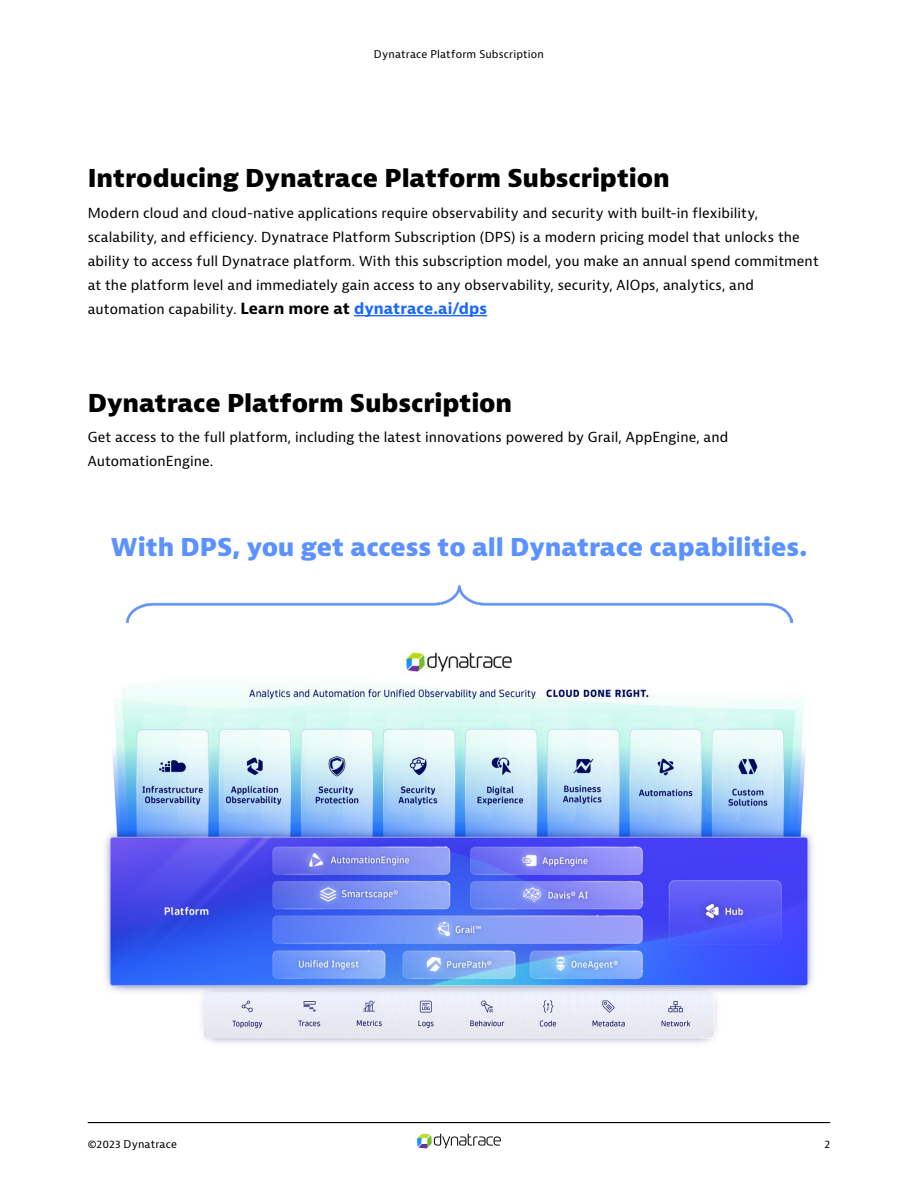
<style>
.page{position:relative;width:918px;height:1188px;background:#fff}
.page>*{position:absolute;margin:0;border:0;box-sizing:border-box;transform-origin:0 0}
.t1{font:800 24px "Bernina Sans";letter-spacing:-.005em;color:#000}
.t2{font:800 24px "Bernina Sans";letter-spacing:-.005em;color:#5c92ff}
.t3{font:13.5px/24px "Bernina Sans";letter-spacing:.005em;color:#000}
.t4{font:10.5px "Bernina Sans";letter-spacing:.015em;color:#000}
.s1{font-weight:700;font-size:15px}
.s2{font-weight:700;font-size:15px;color:#1966ff}
</style>
<div class="page">
<hr style="left:88px;top:1122px;width:742px;height:1px;background:#000">
<svg style="left:417px;top:1134px;width:84px;height:14px"></svg>
<hr style="left:354px;top:315px;width:133px;height:1px;background:#1966ff">
<img style="left:104px;top:652px;width:710px;height:391px">
<img style="left:126px;top:585px;width:667px;height:38px">
<p class="t4" style="left:374px;top:48px;width:172px">Dynatrace Platform Subscription</p>
<h1 class="t1" style="left:88px;top:163px;width:584px">Introducing Dynatrace Platform Subscription</h1>
<p class="t3" style="left:88px;top:201px;width:733px">Modern cloud and cloud-native applications require observability and security with built-in flexibility, scalability, and efficiency. Dynatrace Platform Subscription (DPS) is a modern pricing model that unlocks the ability to access full Dynatrace platform. With this subscription model, you make an annual spend commitment at the platform level and immediately gain access to any observability, security, AIOps, analytics, and automation capability. <span class="s1">Learn more at</span> <span class="s2">dynatrace.ai/dps</span></p>
<h1 class="t1" style="left:88px;top:387px;width:426px">Dynatrace Platform Subscription</h1>
<p class="t3" style="left:88px;top:426px;width:642px">Get access to the full platform, including the latest innovations powered by Grail, AppEngine, and<br>AutomationEngine.</p>
<h1 class="t2" style="left:111px;top:532px;width:698px">With DPS, you get access to all Dynatrace capabilities.</h1>
<p class="t4" style="left:88px;top:1138px;width:91px">©2023 Dynatrace</p>
<p class="t4" style="left:825px;top:1138px;width:7px">2</p>
</div>
